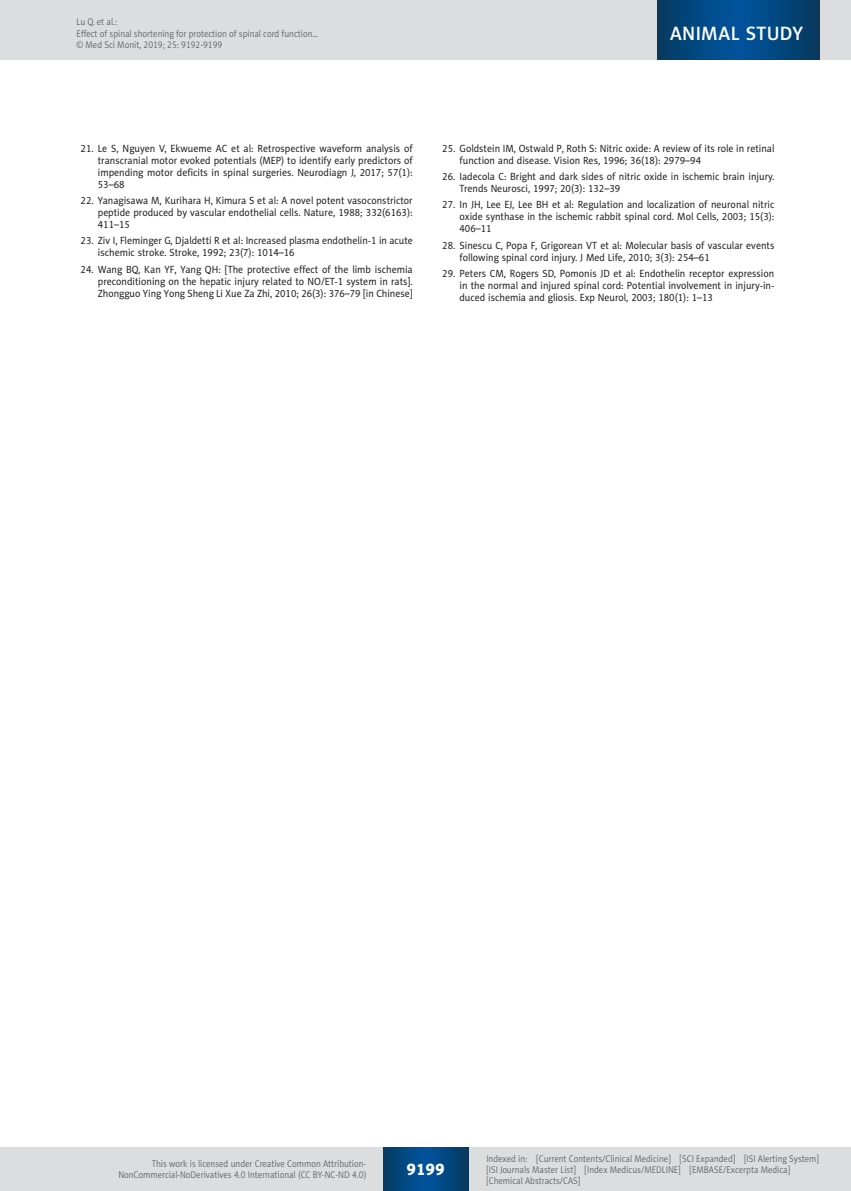
<style>
.page{position:relative;width:851px;height:1191px;background:#fff}
.page>*{position:absolute;margin:0;border:0;box-sizing:border-box;transform-origin:0 0}
.t1{font:19.5px "Naomi Sans EFN Medium";letter-spacing:.015em;color:#fff}
.t2{font:16.5px "Naomi Sans EFN Heavy";color:#fff}
.MSM_Referencje_punkt{font:10.5px/12px "Naomi Sans EFN";color:#231f20;text-align:justify;scale:.95 1}
.t3{font:9.75px/11.2px "Naomi Sans EFN Light";color:#57585a;scale:.9 1}
</style>
<div class="page">
<div style="left:0;top:1148px;width:850px;height:43px;background:#dcdddf"></div>
<svg style="left:383px;top:1147px;width:85px;height:43px;background:#02477e"></svg>
<div style="left:0;top:0;width:850px;height:60px;background:#dcdddf"></div>
<svg style="left:657px;top:0;width:162px;height:60px;background:#02477e"></svg>
<p class="t3" style="left:77px;top:16px;width:270px">Lu Q. et al.:<br>Effect of spinal shortening for protection of spinal cord function… © Med Sci Monit, 2019; 25: 9192-9199</p>
<h1 class="t1" style="left:670px;top:22px;width:134px">ANIMAL STUDY</h1>
<p class="MSM_Referencje_punkt" style="left:98px;top:142px;width:333px;text-indent:-17px">21. Le S, Nguyen V, Ekwueme AC et al: Retrospective waveform analysis of transcranial motor evoked potentials (MEP) to identify early predictors of impending motor deficits in spinal surgeries. Neurodiagn J, 2017; 57(1):<br>53–68</p>
<p class="MSM_Referencje_punkt" style="left:98px;top:195px;width:333px;text-indent:-17px">22. Yanagisawa M, Kurihara H, Kimura S et al: A novel potent vasoconstrictor peptide produced by vascular endothelial cells. Nature, 1988; 332(6163):<br>411–15</p>
<p class="MSM_Referencje_punkt" style="left:98px;top:235px;width:333px;text-indent:-17px">23. Ziv I, Fleminger G, Djaldetti R et al: Increased plasma endothelin-1 in acute ischemic stroke. Stroke, 1992; 23(7): 1014–16</p>
<p class="MSM_Referencje_punkt" style="left:98px;top:263px;width:333px;text-indent:-17px">24. Wang BQ, Kan YF, Yang QH: [The protective effect of the limb ischemia preconditioning on the hepatic injury related to NO/ET-1 system in rats].<br>Zhongguo Ying Yong Sheng Li Xue Za Zhi, 2010; 26(3): 376–79 [in Chinese]</p>
<p class="MSM_Referencje_punkt" style="left:459px;top:142px;width:333px;text-indent:-17px">25. Goldstein IM, Ostwald P, Roth S: Nitric oxide: A review of its role in retinal function and disease. Vision Res, 1996; 36(18): 2979–94</p>
<p class="MSM_Referencje_punkt" style="left:459px;top:171px;width:333px;text-indent:-17px">26. Iadecola C: Bright and dark sides of nitric oxide in ischemic brain injury.<br>Trends Neurosci, 1997; 20(3): 132–39</p>
<p class="MSM_Referencje_punkt" style="left:459px;top:199px;width:333px;text-indent:-17px">27. In JH, Lee EJ, Lee BH et al: Regulation and localization of neuronal nitric oxide synthase in the ischemic rabbit spinal cord. Mol Cells, 2003; 15(3):<br>406–11</p>
<p class="MSM_Referencje_punkt" style="left:459px;top:239px;width:333px;text-indent:-17px">28. Sinescu C, Popa F, Grigorean VT et al: Molecular basis of vascular events following spinal cord injury. J Med Life, 2010; 3(3): 254–61</p>
<p class="MSM_Referencje_punkt" style="left:459px;top:267px;width:333px;text-indent:-17px">29. Peters CM, Rogers SD, Pomonis JD et al: Endothelin receptor expression in the normal and injured spinal cord: Potential involvement in injury-in&shy;duced ischemia and gliosis. Exp Neurol, 2003; 180(1): 1–13</p>
<p class="t3" style="left:118px;top:1158px;width:277px;text-align:right">This work is licensed under Creative Common Attribution-<br>NonCommercial-NoDerivatives 4.0 International (CC BY-NC-ND 4.0)</p>
<h2 class="t2" style="left:406px;top:1159px;width:40px">9199</h2>
<p class="t3" style="left:486px;top:1152px;width:371px">Indexed in: [Current Contents/Clinical Medicine] [SCI Expanded] [ISI Alerting System] [ISI Journals Master List] [Index Medicus/MEDLINE] [EMBASE/Excerpta Medica] [Chemical Abstracts/CAS]</p>
</div>
